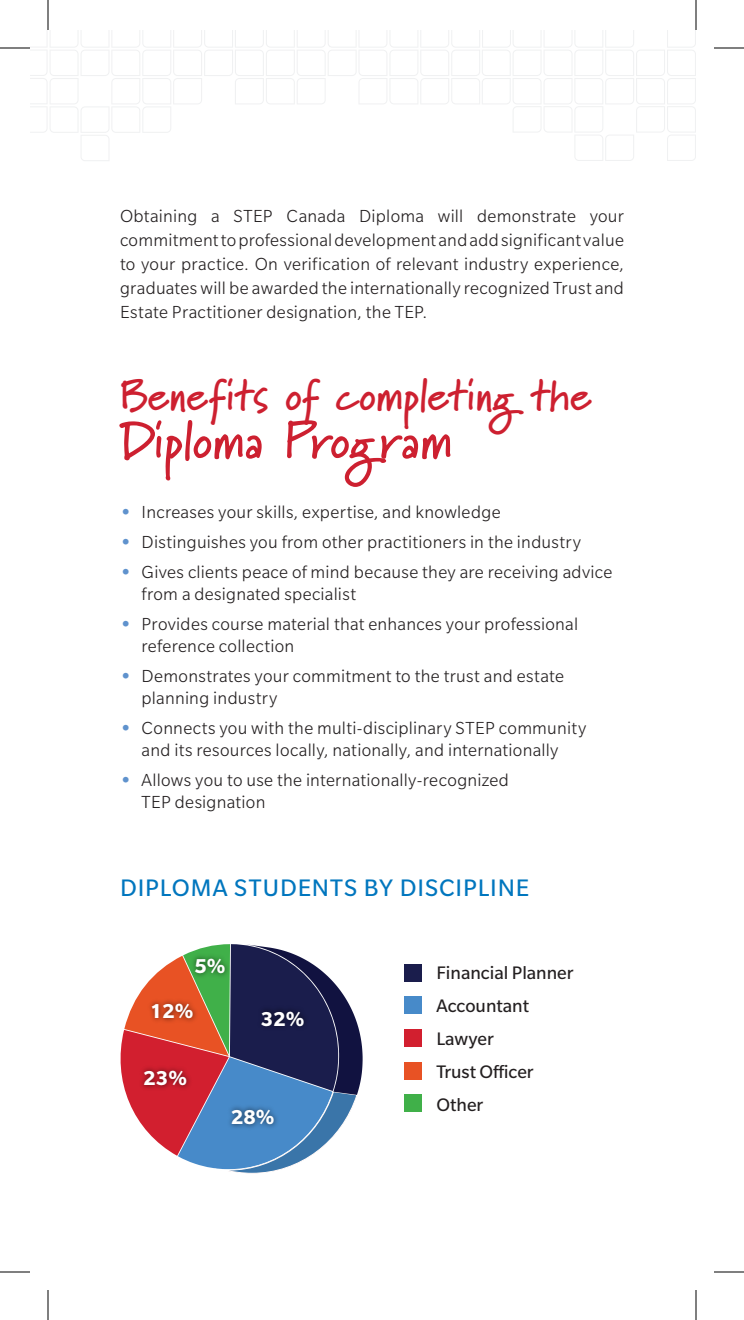
<style>
.page{position:relative;width:744px;height:1320px;background:#fff}
.page>*{position:absolute;margin:0;border:0;box-sizing:border-box;transform-origin:0 0}
.t1{font:700 52px "Marydale";letter-spacing:-.01em;color:#cd2030}
.t2{font:700 44px "Marydale";color:#cd2030}
.t3{font:26px "Slate Std";letter-spacing:.035em;color:#0076be}
.t4{font:700 21.8px "Slate Std";color:#fff}
.t5{font:19.8px/32.8px "Slate Std";color:#231f20}
.t6{font:300 19px/22px "Slate Std";letter-spacing:.015em;color:#231f20}
.s1{font-weight:700;font-size:20px;color:#5f92cd}
</style>
<div class="page">
<svg style="left:120px;top:944px;width:243px;height:230px"></svg>
<img style="left:253px;top:1000px;width:60px;height:38px">
<img style="left:223px;top:1098px;width:60px;height:38px">
<img style="left:136px;top:1060px;width:59px;height:38px">
<img style="left:142px;top:992px;width:60px;height:38px">
<img style="left:187px;top:948px;width:47px;height:38px">
<div style="left:404px;top:964px;width:18px;height:17px;background:#1a1d4c"></div>
<div style="left:404px;top:997px;width:18px;height:17px;background:#478ac9"></div>
<div style="left:404px;top:1029px;width:18px;height:18px;background:#d21f2f"></div>
<div style="left:404px;top:1062px;width:18px;height:18px;background:#e85224"></div>
<div style="left:404px;top:1094px;width:18px;height:18px;background:#40b049"></div>
<svg style="left:30px;top:30px;width:666px;height:131px"></svg>
<hr style="left:0;top:48px;width:30px;height:1px;background:#000">
<hr style="left:714px;top:48px;width:30px;height:1px;background:#000">
<hr style="left:0;top:1272px;width:30px;height:1px;background:#000">
<hr style="left:714px;top:1272px;width:30px;height:1px;background:#000">
<hr style="left:48px;top:0;width:1px;height:30px;background:#000">
<hr style="left:48px;top:1290px;width:1px;height:30px;background:#000">
<hr style="left:696px;top:0;width:1px;height:30px;background:#000">
<hr style="left:696px;top:1290px;width:1px;height:30px;background:#000">
<p class="t6" style="left:120px;top:204px;width:506px;line-height:24px;text-align:justify">Obtaining a STEP Canada Diploma will demonstrate your commitment to professional development and add significant value to your practice. On verification of relevant industry experience, graduates will be awarded the internationally recognized Trust and Estate Practitioner designation, the TEP.</p>
<h2 class="t2" style="left:120px;top:369px;width:473px">Benefits of completing the</h2>
<h1 class="t1" style="left:120px;top:410px;width:334px">Diploma Program</h1>
<p class="t6" style="left:120px;top:501px;width:382px"><span class="s1">•</span> Increases your skills, expertise, and knowledge</p>
<p class="t6" style="left:120px;top:531px;width:462px"><span class="s1">•</span> Distinguishes you from other practitioners in the industry</p>
<p class="t6" style="left:142px;top:561px;width:472px;text-indent:-22px"><span class="s1">•</span> Gives clients peace of mind because they are receiving advice from a designated specialist</p>
<p class="t6" style="left:142px;top:613px;width:438px;text-indent:-22px"><span class="s1">•</span> Provides course material that enhances your professional reference collection</p>
<p class="t6" style="left:142px;top:665px;width:424px;text-indent:-22px"><span class="s1">•</span> Demonstrates your commitment to the trust and estate planning industry</p>
<p class="t6" style="left:120px;top:717px;width:468px;text-align:center"><span class="s1">•</span> Connects you with the multi-disciplinary STEP community and its resources locally, nationally, and internationally</p>
<p class="t6" style="left:142px;top:769px;width:369px;text-indent:-22px"><span class="s1">•</span> Allows you to use the internationally-recognized<br>TEP designation</p>
<h3 class="t3" style="left:120px;top:874px;width:411px">DIPLOMA STUDENTS BY DISCIPLINE</h3>
<p class="t4" style="left:195px;top:955px;width:33px">5%</p>
<p class="t5" style="left:437px;top:956px;width:139px">Financial Planner<br>Accountant<br>Lawyer<br>Trust Officer<br>Other</p>
<p class="t4" style="left:150px;top:999px;width:45px">12%</p>
<p class="t4" style="left:261px;top:1007px;width:45px">32%</p>
<p class="t4" style="left:144px;top:1067px;width:45px">23%</p>
<p class="t4" style="left:231px;top:1105px;width:45px">28%</p>
</div>
